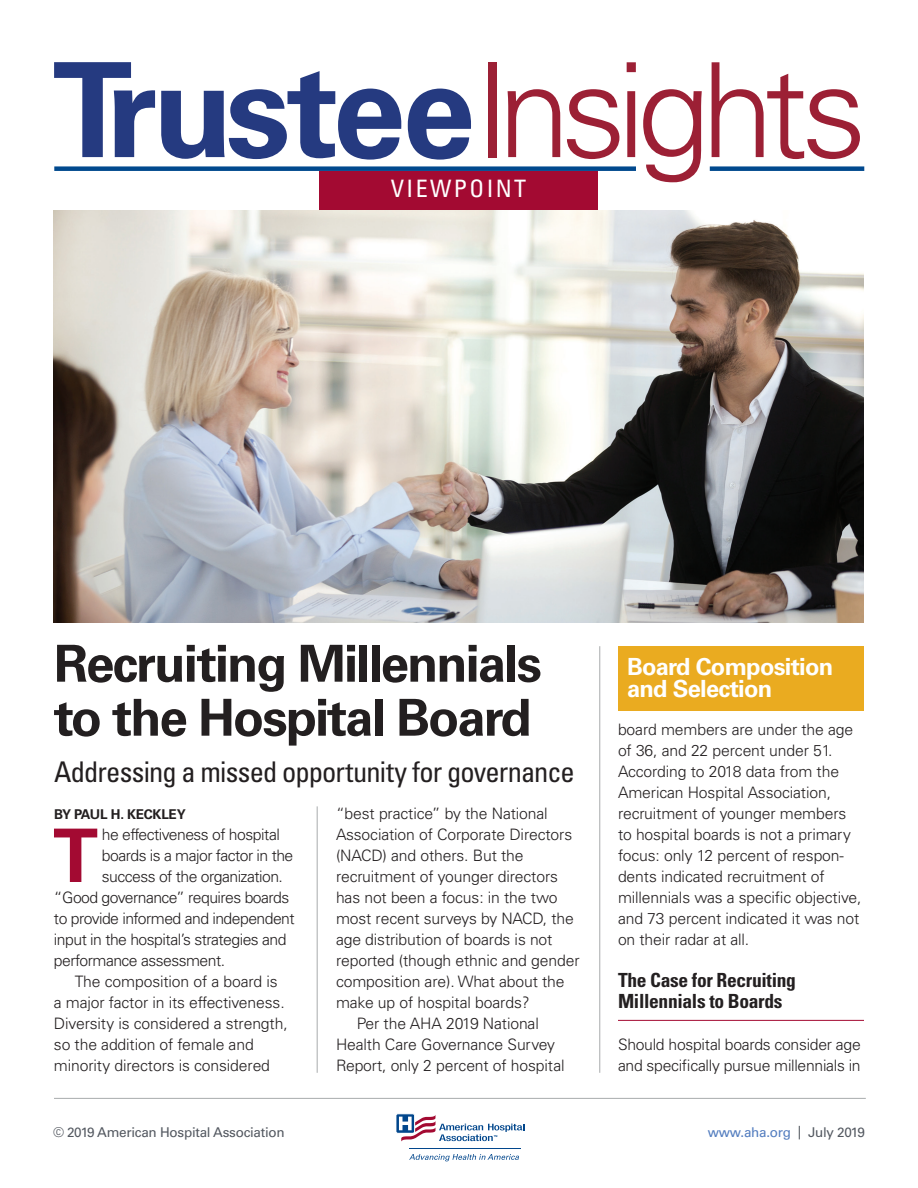
<style>
.page{position:relative;width:918px;height:1188px;background:#fff}
.page>*{position:absolute;margin:0;border:0;box-sizing:border-box;transform-origin:0 0}
.t1{font:700 73.8px "Univers LT Std";color:#a30a32}
.t2{font:700 51px/54px "Univers LT Std";letter-spacing:-.04em;color:#231f20}
.t3{font:condensed 28.5px "Univers LT Std";letter-spacing:-.03em;color:#231f20}
.t4{font:condensed 24px "Univers LT Std";letter-spacing:.1em;color:#fff}
.t5{font:700 23.7px/22.5px "Univers LT Std";letter-spacing:-.03em;color:#fff}
.t6{font:700 condensed 19.5px/21px "Univers LT Std";letter-spacing:-.015em;color:#231f20}
.t7{font:300 15.75px/21px "Univers LT Std";letter-spacing:-.01em;color:#231f20}
.t8{font:300 15.75px "Univers LT Std";letter-spacing:-.035em;color:#231f20}
.t9{font:13.5px "Univers LT Std";letter-spacing:-.02em;color:#535860}
.t10{font:13.5px "Univers LT Std";letter-spacing:-.02em;color:#537dbf}
.t11{font:700 13.5px "Univers LT Std";letter-spacing:-.02em;color:#231f20}
.s1{color:#535860}
</style>
<div class="page">
<hr style="left:409px;top:1148px;width:112px;height:1px;background:#01468c">
<svg style="left:409px;top:1154px;width:110px;height:7px"></svg>
<svg style="left:396px;top:1113px;width:128px;height:29px"></svg>
<div style="left:319px;top:171px;width:279px;height:40px;background:#a30a32"></div>
<hr style="left:54px;top:1098px;width:812px;height:1px;background:#a8abac">
<hr style="left:618px;top:1020px;width:246px;height:1px;background:#a30a32">
<hr style="left:317px;top:806px;width:1px;height:267px;background:#a8abac">
<hr style="left:599px;top:646px;width:1px;height:427px;background:#a8abac">
<img style="left:53px;top:211px;width:811px;height:412px">
<svg style="left:54px;top:62px;width:101px;height:95px"></svg>
<svg style="left:161px;top:71px;width:241px;height:89px"></svg>
<svg style="left:408px;top:89px;width:63px;height:71px"></svg>
<div style="left:488px;top:62px;width:9px;height:95px;background:#9c2035"></div>
<svg style="left:508px;top:89px;width:52px;height:68px"></svg>
<svg style="left:567px;top:89px;width:52px;height:70px"></svg>
<svg style="left:627px;top:62px;width:9px;height:95px"></svg>
<svg style="left:643px;top:89px;width:59px;height:93px"></svg>
<svg style="left:712px;top:62px;width:148px;height:97px"></svg>
<div style="left:54px;top:166px;width:582px;height:5px;background:#01498e"></div>
<div style="left:710px;top:166px;width:154px;height:5px;background:#01498e"></div>
<div style="left:618px;top:646px;width:246px;height:65px;background:#eaab20"></div>
<h3 class="t4" style="left:391px;top:174px;width:137px">VIEWPOINT</h3>
<h2 class="t2" style="left:54px;top:637px;width:489px">Recruiting Millennials to the Hospital Board</h2>
<h3 class="t3" style="left:54px;top:754px;width:522px">Addressing a missed opportunity for governance</h3>
<p class="t11" style="left:54px;top:806px;width:133px">BY PAUL H. KECKLEY</p>
<h1 class="t1" style="left:53px;top:813px;width:47px">T</h1>
<p class="t8" style="left:102px;top:825px;width:180px">he effectiveness of hospital</p>
<p class="t8" style="left:102px;top:846px;width:193px">boards is a major factor in the</p>
<p class="t8" style="left:102px;top:867px;width:183px">success of the organization.</p>
<p class="t8" style="left:54px;top:888px;width:237px">“Good governance” requires boards</p>
<p class="t8" style="left:54px;top:909px;width:242px">to provide informed and independent</p>
<p class="t8" style="left:54px;top:930px;width:234px">input in the hospital’s strategies and</p>
<p class="t8" style="left:54px;top:951px;width:173px">performance assessment.</p>
<p class="t7" style="left:75px;top:971px;width:204px">The composition of a board is</p>
<p class="t7" style="left:54px;top:992px;width:232px">a major factor in its effectiveness.</p>
<p class="t7" style="left:54px;top:1013px;width:235px">Diversity is considered a strength,</p>
<p class="t7" style="left:54px;top:1034px;width:201px">so the addition of female and</p>
<p class="t7" style="left:54px;top:1055px;width:218px">minority directors is considered</p>
<p class="t7" style="left:336px;top:803px;width:213px">“best practice” by the National</p>
<p class="t7" style="left:336px;top:824px;width:238px">Association of Corporate Directors</p>
<p class="t7" style="left:336px;top:845px;width:189px">(NACD) and others. But the</p>
<p class="t7" style="left:336px;top:866px;width:224px">recruitment of younger directors</p>
<p class="t7" style="left:336px;top:887px;width:223px">has not been a focus: in the two</p>
<p class="t7" style="left:336px;top:908px;width:239px">most recent surveys by NACD, the</p>
<p class="t7" style="left:336px;top:929px;width:218px">age distribution of boards is not</p>
<p class="t7" style="left:336px;top:950px;width:245px">reported (though ethnic and gender</p>
<p class="t7" style="left:336px;top:971px;width:230px">composition are). What about the</p>
<p class="t7" style="left:336px;top:992px;width:195px">make up of hospital boards?</p>
<p class="t7" style="left:357px;top:1013px;width:183px">Per the AHA 2019 National</p>
<p class="t7" style="left:336px;top:1034px;width:220px">Health Care Governance Survey</p>
<p class="t7" style="left:336px;top:1055px;width:230px">Report, only 2 percent of hospital</p>
<h3 class="t5" style="left:627px;top:655px;width:208px">Board Composition and Selection</h3>
<p class="t7" style="left:618px;top:719px;width:245px">board members are under the age of 36, and 22 percent under 51.<br>According to 2018 data from the<br>American Hospital Association, recruitment of younger members to hospital boards is not a primary focus: only 12 percent of respon&shy;dents indicated recruitment of millennials was a specific objective, and 73 percent indicated it was not on their radar at all.</p>
<p class="t6" style="left:618px;top:969px;width:179px">The Case for Recruiting<br>Millennials to Boards</p>
<p class="t7" style="left:618px;top:1034px;width:244px">Should hospital boards consider age and specifically pursue millennials in</p>
<p class="t9" style="left:53px;top:1125px;width:233px">© 2019 American Hospital Association</p>
<p class="t10" style="left:708px;top:1125px;width:158px">www.aha.org <span class="s1">| July 2019</span></p>
</div>
